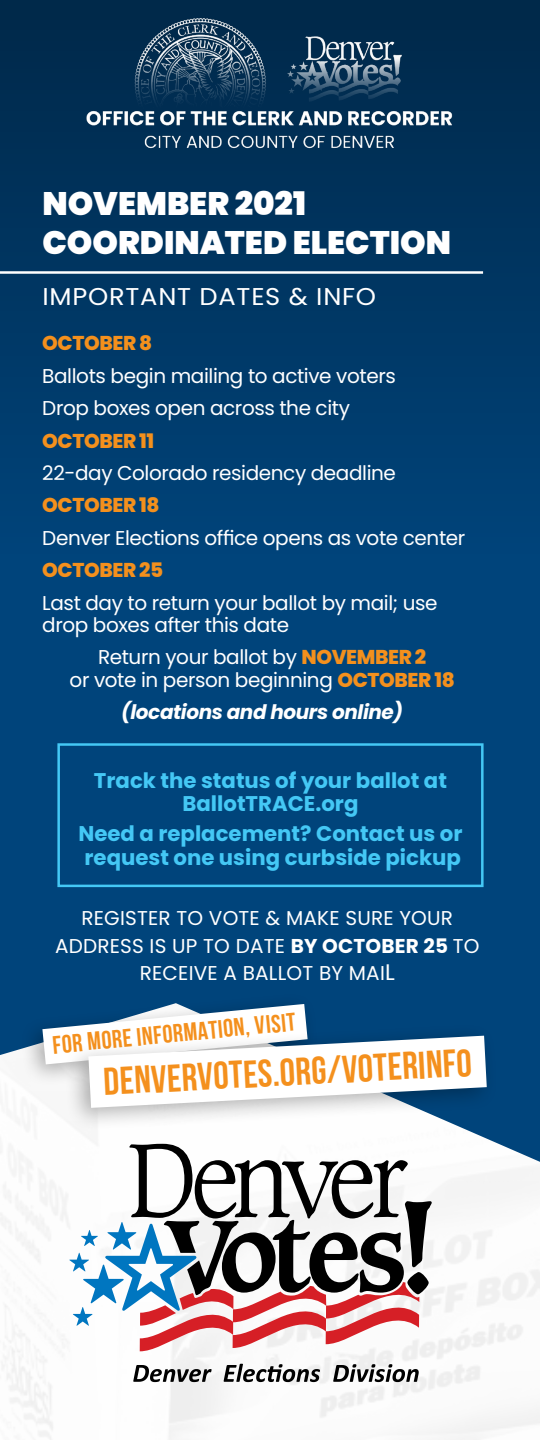
<style>
.page{position:relative;width:540px;height:1440px;background:#fff}
.page>*{position:absolute;margin:0;border:0;box-sizing:border-box;transform-origin:0 0}
.t1{font:700 38.75px "Bebas Neue";color:#f4901d}
.t2{font:900 32.5px/39.2px "Poppins";color:#fff}
.t3{font:700 25.25px "Bebas Neue";color:#f4901d}
.t4{font:24.25px "Poppins";letter-spacing:.03em;color:#fff;scale:1.06 1}
.t5{font:700 21.25px/23.8px "Poppins";color:#44c8f5;text-align:center}
.t6{font:20px/22.5px "Poppins";letter-spacing:-.02em;color:#fff}
.t7{font:20px/27.5px "Poppins";letter-spacing:.01em;color:#fff;text-align:center}
.emphasis{font:800 20px "Poppins";letter-spacing:-.02em;color:#f4901d}
.t8{font:italic 700 20px "Poppins";letter-spacing:-.02em;color:#fff}
.s1{font-weight:800;color:#f4901d}
.s2{font-weight:700}
.s3{font-size:22.5px}
</style>
<div class="page">
<div style="left:0;top:556px;width:540px;height:625px;background:#00447b"></div>
<div style="left:0;top:0;width:540px;height:556px;background:linear-gradient(to bottom,#002849,#00437a)"></div>
<hr style="left:0;top:271px;width:483px;height:3px;background:#fff">
<div style="left:57px;top:743px;width:427px;height:144px;border:2px solid #44c8f5"></div>
<svg style="left:133px;top:1365px;width:79px;height:17px"></svg>
<svg style="left:224px;top:1364px;width:96px;height:18px"></svg>
<svg style="left:333px;top:1364px;width:86px;height:18px"></svg>
<svg style="left:69px;top:1144px;width:363px;height:208px"></svg>
<div style="left:19px;top:992px;width:300px;height:94px;background:#000;opacity:.3"></div>
<div style="left:64px;top:1023px;width:435px;height:108px;background:#000;opacity:.3"></div>
<svg style="left:42px;top:1004px;width:445px;height:104px"></svg>
<img style="left:82px;top:9px;width:377px;height:193px">
<p class="t2" style="left:42px;top:184px;width:410px">NOVEMBER 2021<br>COORDINATED ELECTION</p>
<p class="t4" style="left:42px;top:282px;width:316px">IMPORTANT DATES &amp; INFO</p>
<p class="emphasis" style="left:42px;top:332px;width:111px">OCTOBER 8</p>
<p class="t6" style="left:42px;top:365px;width:355px">Ballots begin mailing to active voters</p>
<p class="t6" style="left:42px;top:397px;width:309px">Drop boxes open across the city</p>
<p class="emphasis" style="left:42px;top:429px;width:114px">OCTOBER 11</p>
<p class="t6" style="left:42px;top:462px;width:355px">22-day Colorado residency deadline</p>
<p class="emphasis" style="left:42px;top:494px;width:119px">OCTOBER 18</p>
<p class="t6" style="left:42px;top:527px;width:425px">Denver Elections office opens as vote center</p>
<p class="emphasis" style="left:42px;top:559px;width:123px">OCTOBER 25</p>
<p class="t6" style="left:42px;top:591px;width:397px">Last day to return your ballot by mail; use drop boxes after this date</p>
<p class="t6" style="left:70px;top:646px;width:387px;text-align:center">Return your ballot by <span class="s1">NOVEMBER 2<br></span>or vote in person beginning <span class="s1">OCTOBER 18</span></p>
<p class="t8" style="left:121px;top:701px;width:283px">(locations and hours online)</p>
<p class="t5" style="left:94px;top:768px;width:355px">Track the status of your ballot at<br>BallotTRACE.org</p>
<p class="t5" style="left:78px;top:822px;width:386px;text-align:left">Need a replacement? Contact us or request one using curbside pickup</p>
<p class="t7" style="left:55px;top:905px;width:426px">REGISTER TO VOTE &amp; MAKE SURE YOUR<br>ADDRESS IS UP TO DATE <span class="s2">BY OCTOBER 25</span> TO<br>RECEIVE A BALLOT BY MAI<span class="s3">L</span></p>
<p class="t3" style="left:51px;top:1030px;width:245px;rotate:-5deg">FOR MORE INFORMATION, VISIT</p>
<p class="t1" style="left:102px;top:1060px;width:370px;rotate:-3deg">DENVERVOTES.ORG/VOTERINFO</p>
</div>
